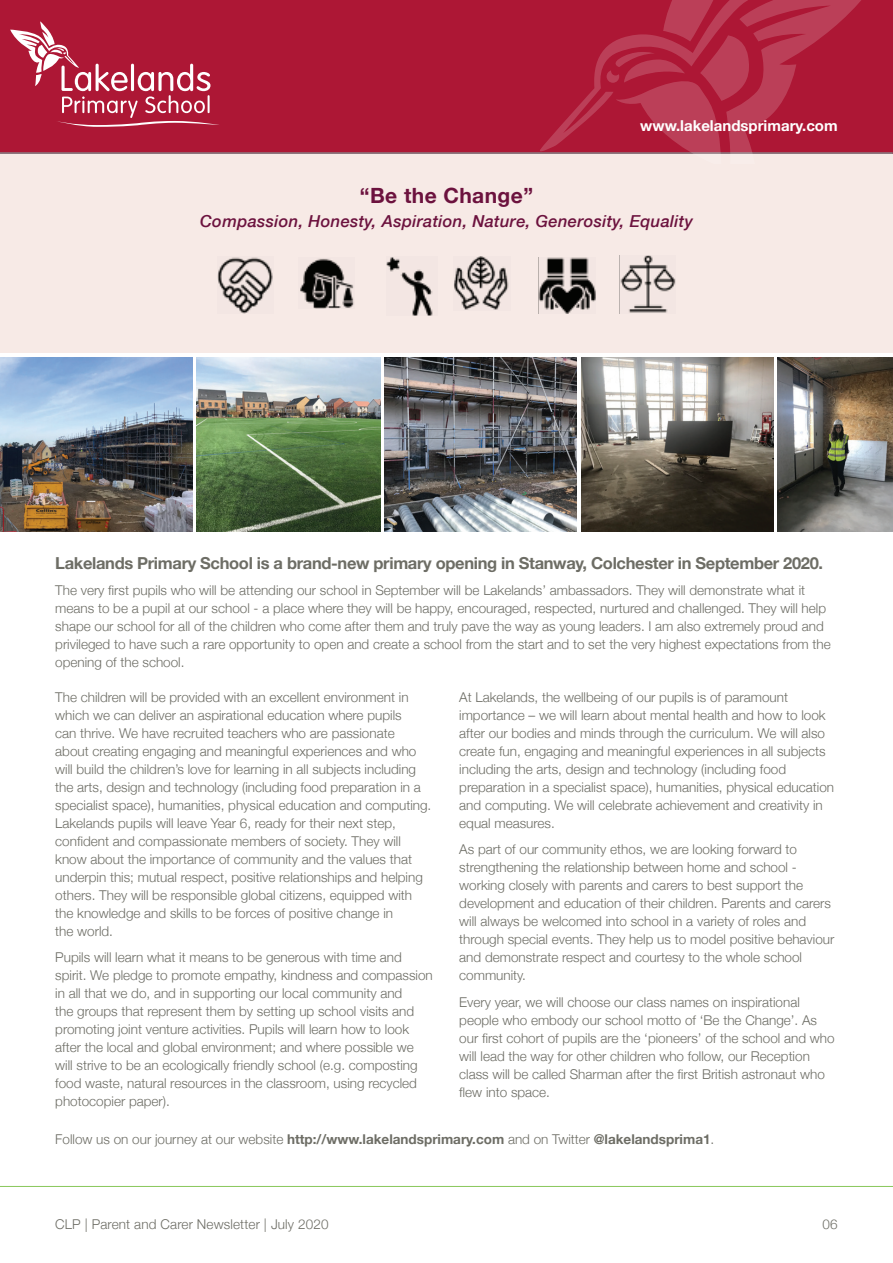
<style>
.page{position:relative;width:893px;height:1263px;background:#fff}
.page>*{position:absolute;margin:0;border:0;box-sizing:border-box;transform-origin:0 0}
.t1{font:700 21px "Helvetica Neue";letter-spacing:.02em;color:#6c123e}
.t2{font:700 16.5px "Helvetica Neue";letter-spacing:-.02em;color:#6d6d65}
.t3{font:italic 500 16.5px "Helvetica Neue";letter-spacing:.02em;color:#6c123e}
.t4{font:700 15px "Helvetica Neue";color:#fff}
.t5{font:300 13.5px/18px "Helvetica Neue";color:#6d6d65}
.t6{font:700 13.5px "Helvetica Neue";color:#6d6d65}
.s1{font-weight:300}
</style>
<div class="page">
<div style="left:0;top:0;width:893px;height:153px;background:#ad1735"></div>
<div style="left:0;top:154px;width:893px;height:199px;background:#f7eae6"></div>
<hr style="left:0;top:152px;width:892px;height:2px;background:#86888b">
<svg style="left:10px;top:21px;width:209px;height:106px"></svg>
<svg style="left:536px;top:0;width:353px;height:154px"></svg>
<svg style="left:607px;top:0;width:144px;height:154px"></svg>
<hr style="left:0;top:1186px;width:893px;height:1px;background:#88c75a">
<img style="left:197px;top:357px;width:183px;height:174px">
<img style="left:0;top:357px;width:192px;height:174px">
<img style="left:385px;top:357px;width:192px;height:174px">
<img style="left:581px;top:357px;width:192px;height:174px">
<img style="left:778px;top:357px;width:115px;height:174px">
<img style="left:217px;top:257px;width:56px;height:57px">
<img style="left:300px;top:258px;width:54px;height:50px">
<img style="left:386px;top:257px;width:47px;height:59px">
<img style="left:454px;top:256px;width:55px;height:54px">
<img style="left:539px;top:258px;width:57px;height:56px">
<img style="left:620px;top:255px;width:56px;height:58px">
<p class="t4" style="left:640px;top:114px;width:199px">www.lakelandsprimary.com</p>
<h1 class="t1" style="left:360px;top:179px;width:175px">“Be the Change”</h1>
<p class="t3" style="left:200px;top:207px;width:494px">Compassion, Honesty, Aspiration, Nature, Generosity, Equality</p>
<p class="t2" style="left:55px;top:550px;width:769px">Lakelands Primary School is a brand-new primary opening in Stanway, Colchester in September 2020.</p>
<p class="t5" style="left:55px;top:581px;width:777px">The very first pupils who will be attending our school in September will be Lakelands’ ambassadors. They will demonstrate what it means to be a pupil at our school - a place where they will be happy, encouraged, respected, nurtured and challenged. They will help shape our school for all of the children who come after them and truly pave the way as young leaders. I am also extremely proud and privileged to have such a rare opportunity to open and create a school from the start and to set the very highest expectations from the opening of the school.</p>
<p class="t5" style="left:55px;top:687px;width:378px">The children will be provided with an excellent environment in which we can deliver an aspirational education where pupils<br>can thrive. We have recruited teachers who are passionate about creating engaging and meaningful experiences and who will build the children’s love for learning in all subjects including the arts, design and technology (including food preparation in a specialist space), humanities, physical education and computing.<br>Lakelands pupils will leave Year 6, ready for their next step, confident and compassionate members of society. They will know about the importance of community and the values that underpin this; mutual respect, positive relationships and helping others. They will be responsible global citizens, equipped with the knowledge and skills to be forces of positive change in<br>the world.</p>
<p class="t5" style="left:55px;top:948px;width:379px">Pupils will learn what it means to be generous with time and spirit. We pledge to promote empathy, kindness and compassion in all that we do, and in supporting our local community and<br>the groups that represent them by setting up school visits and promoting joint venture activities. Pupils will learn how to look after the local and global environment; and where possible we will strive to be an ecologically friendly school (e.g. composting food waste, natural resources in the classroom, using recycled photocopier paper).</p>
<p class="t5" style="left:459px;top:687px;width:376px">At Lakelands, the wellbeing of our pupils is of paramount importance – we will learn about mental health and how to look after our bodies and minds through the curriculum. We will also create fun, engaging and meaningful experiences in all subjects including the arts, design and technology (including food preparation in a specialist space), humanities, physical education and computing. We will celebrate achievement and creativity in equal measures.</p>
<p class="t5" style="left:459px;top:839px;width:377px">As part of our community ethos, we are looking forward to strengthening the relationship between home and school - working closely with parents and carers to best support the development and education of their children. Parents and carers will always be welcomed into school in a variety of roles and through special events. They help us to model positive behaviour and demonstrate respect and courtesy to the whole school community.</p>
<p class="t5" style="left:459px;top:992px;width:377px">Every year, we will choose our class names on inspirational people who embody our school motto of ‘Be the Change’. As our first cohort of pupils are the ‘pioneers’ of the school and who will lead the way for other children who follow, our Reception class will be called Sharman after the first British astronaut who flew into space.</p>
<p class="t6" style="left:55px;top:1128px;width:660px"><span class="s1">Follow us on our journey at our website</span> http://www.lakelandsprimary.com <span class="s1">and on Twitter</span> @lakelandsprima1<span class="s1">.</span></p>
<p class="t5" style="left:55px;top:1214px;width:275px">CLP | Parent and Carer Newsletter | July 2020</p>
<p class="t5" style="left:822px;top:1214px;width:17px">06</p>
</div>
